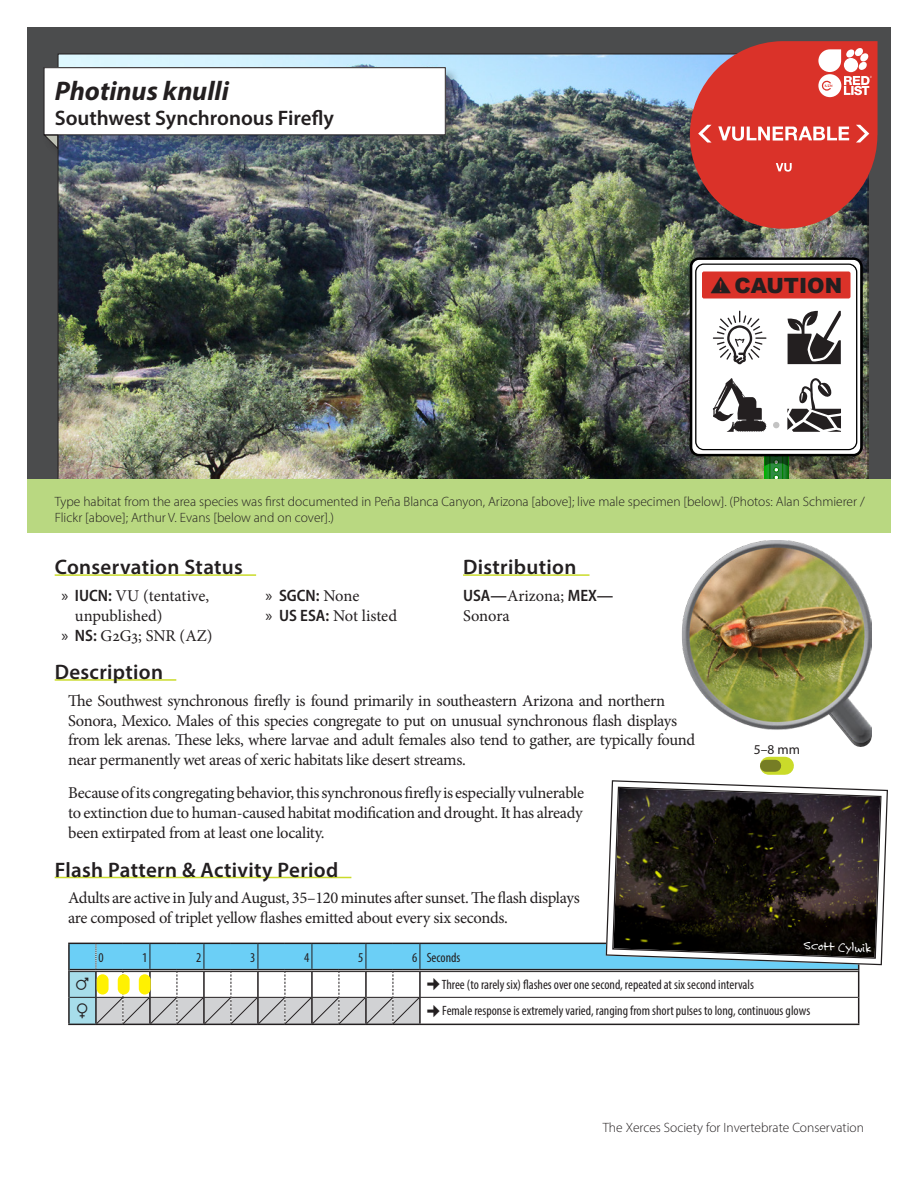
<style>
.page{position:relative;width:918px;height:1188px;background:#fff}
.page>*{position:absolute;margin:0;border:0;box-sizing:border-box;transform-origin:0 0}
.Profile_H2{font:italic 700 27px "Myriad Pro";color:#231f20}
.Profile_H3{font:600 21px "Myriad Pro";letter-spacing:.015em;color:#231f20}
.Cons_Status___Ditrib{font:600 21px "Myriad Pro";letter-spacing:.015em;color:#231f20}
.Common_Name_s{font:600 21px "Myriad Pro";color:#231f20}
.t1{font:900 21px "Arial";color:#231f20}
.Profile_text{font:16.5px/19.8px "Minion Pro";letter-spacing:-.025em;color:#231f20}
.Cons__Status_bullet{font:16.5px/19.8px "Minion Pro";letter-spacing:-.005em;color:#231f20}
.Distrib__text{font:16.5px/19.8px "Minion Pro";letter-spacing:-.005em;color:#231f20}
.Cons__Status_bullet-2{font:600 semi-condensed 16.5px "Myriad Pro";color:#231f20}
.Profile__d_Fig_Capti{font:300 13.5px/16.2px "Myriad Pro";color:#231f20}
.t2{font:condensed 13.5px "Myriad Pro";color:#231f20}
.t3{font:13.5px "Felt Tip Roman";color:#fff}
.t4{font:13.5px "Myriad Pro";color:#231f20}
.s1{font-family:"Myriad Pro"}
.s2{font-family:"Myriad Pro";font-weight:600;font-stretch:semi-condensed}
.s3{font-weight:400;font-stretch:normal}
.s4{font-family:"Minion Pro";font-weight:400;font-stretch:normal}
</style>
<div class="page">
<div style="left:27px;top:27px;width:864px;height:452px;background:#4b4c4d"></div>
<img style="left:60px;top:56px;width:806px;height:423px">
<svg style="left:691px;top:259px;width:170px;height:196px"></svg>
<div style="left:690px;top:257px;width:173px;height:199px;border:3px solid #000;border-radius:8px"></div>
<div style="left:696px;top:264px;width:161px;height:186px;background:#fff;border-radius:8px"></div>
<div style="left:695px;top:264px;width:162px;height:186px;border:1px solid #000;border-radius:8px"></div>
<div style="left:27px;top:479px;width:864px;height:54px;background:#b9d881"></div>
<div style="left:43px;top:66px;width:417px;height:84px;background:#231f20;opacity:.35"></div>
<div style="left:44px;top:68px;width:401px;height:67px;background:#fff"></div>
<div style="left:760px;top:616px;width:112px;height:133px;background:#231f20;opacity:.75"></div>
<div style="left:45px;top:134px;width:27px;height:28px;background:#231f20;opacity:.35"></div>
<svg style="left:44px;top:135px;width:14px;height:14px"></svg>
<hr style="left:55px;top:574px;width:201px;height:2px;background:#cadb2a">
<hr style="left:463px;top:574px;width:127px;height:2px;background:#cadb2a">
<hr style="left:55px;top:679px;width:121px;height:2px;background:#cadb2a">
<hr style="left:55px;top:877px;width:296px;height:1px;background:#cadb2a">
<svg style="left:690px;top:41px;width:188px;height:188px;background:#c54843"></svg>
<svg style="left:713px;top:311px;width:53px;height:53px"></svg>
<svg style="left:713px;top:378px;width:128px;height:101px"></svg>
<svg style="left:788px;top:311px;width:53px;height:53px"></svg>
<svg style="left:605px;top:780px;width:283px;height:186px"></svg>
<svg style="left:612px;top:786px;width:270px;height:173px;background:#2c2723"></svg>
<svg style="left:769px;top:757px;width:16px;height:18px"></svg>
<div style="left:766px;top:760px;width:9px;height:12px;background:#767d25"></div>
<img style="left:682px;top:540px;width:189px;height:203px">
<div style="left:702px;top:272px;width:148px;height:26px;background:#da3229"></div>
<svg style="left:68px;top:943px;width:791px;height:82px"></svg>
<h2 class="Profile_H2" style="left:55px;top:73px;width:176px">Photinus knulli</h2>
<h3 class="Common_Name_s" style="left:55px;top:105px;width:281px">Southwest Synchronous Firefly</h3>
<p class="t1" style="left:734px;top:270px;width:109px">CAUTION</p>
<p class="Profile__d_Fig_Capti" style="left:55px;top:493px;width:812px">Type habitat from the area species was first documented in Peña Blanca Canyon, Arizona [above]; live male specimen [below]. (Photos: Alan Schmierer /<br>Flickr [above]; Arthur V. Evans [below and on cover].)</p>
<h3 class="Cons_Status___Ditrib" style="left:55px;top:554px;width:190px">Conservation Status</h3>
<p class="Cons__Status_bullet" style="left:75px;top:586px;width:136px;text-indent:-14px"><span class="s1">»</span> <span class="s2">IUCN:</span> VU (tentative, unpublished)</p>
<p class="Cons__Status_bullet" style="left:61px;top:625px;width:152px"><span class="s1">»</span> <span class="s2">NS:</span> G2G3; SNR (AZ)</p>
<h3 class="Cons_Status___Ditrib" style="left:463px;top:554px;width:115px">Distribution</h3>
<p class="Distrib__text" style="left:463px;top:586px;width:152px"><span class="s2">USA—</span>Arizona; <span class="s2">MEX—<br></span>Sonora</p>
<p class="Cons__Status_bullet-2" style="left:266px;top:585px;width:95px"><span class="s3">»</span> SGCN: <span class="s4">None</span></p>
<p class="Cons__Status_bullet" style="left:266px;top:606px;width:133px"><span class="s1">»</span> <span class="s2">US ESA:</span> Not listed</p>
<p class="Profile_H3" style="left:55px;top:659px;width:110px">Description</p>
<p class="Profile_text" style="left:68px;top:691px;width:629px">The Southwest synchronous firefly is found primarily in southeastern Arizona and northern Sonora, Mexico. Males of this species congregate to put on unusual synchronous flash displays from lek arenas. These leks, where larvae and adult females also tend to gather, are typically found near permanently wet areas of xeric habitats like desert streams.</p>
<p class="Profile_text" style="left:68px;top:783px;width:517px;text-align:justify">Because of its congregating behavior, this synchronous firefly is especially vulnerable to extinction due to human-caused habitat modification and drought. It has already been extirpated from at least one locality.</p>
<p class="Profile_H3" style="left:55px;top:856px;width:285px">Flash Pattern &amp; Activity Period</p>
<p class="Profile_text" style="left:68px;top:888px;width:513px">Adults are active in July and August, 35–120 minutes after sunset. The flash displays are composed of triplet yellow flashes emitted about every six seconds.</p>
<p class="t2" style="left:99px;top:949px;width:7px">0</p>
<p class="t2" style="left:142px;top:949px;width:7px">1</p>
<p class="t2" style="left:196px;top:949px;width:7px">2</p>
<p class="t2" style="left:250px;top:949px;width:7px">3</p>
<p class="t2" style="left:304px;top:949px;width:7px">4</p>
<p class="t2" style="left:358px;top:949px;width:7px">5</p>
<p class="t2" style="left:412px;top:949px;width:7px">6</p>
<p class="t2" style="left:427px;top:949px;width:35px">Seconds</p>
<p class="t2" style="left:442px;top:976px;width:314px">Three (to rarely six) flashes over one second, repeated at six second intervals</p>
<p class="t2" style="left:442px;top:1003px;width:369px">Female response is extremely varied, ranging from short pulses to long, continuous glows</p>
<p class="t4" style="left:754px;top:741px;width:47px">5–8 mm</p>
<p class="t3" style="left:804px;top:936px;width:70px;rotate:3deg">Scott Cylwik</p>
<p class="Profile__d_Fig_Capti" style="left:603px;top:1119px;width:263px">The Xerces Society for Invertebrate Conservation</p>
</div>
